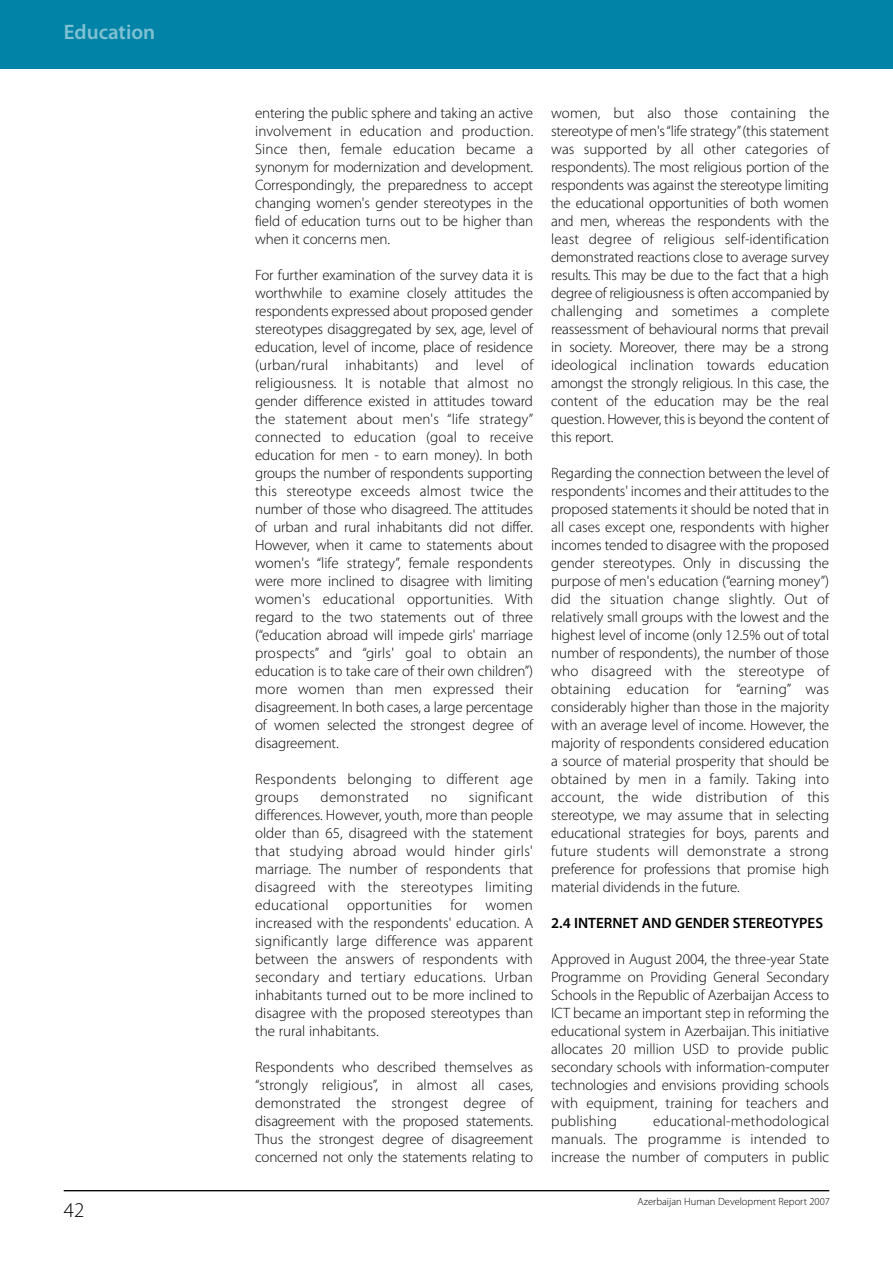
<style>
.page{position:relative;width:893px;height:1263px;background:#fff}
.page>*{position:absolute;margin:0;border:0;box-sizing:border-box;transform-origin:0 0}
.t1{font:600 21px "Myriad Pro";color:#80c1d3}
.t2{font:300 21px "Myriad Pro";color:#000}
.t3{font:300 15px/18px "Myriad Pro";letter-spacing:-.005em;color:#000;text-align:justify}
.t4{font:300 15px/18px "Myriad Pro";letter-spacing:.02em;color:#000}
.t5{font:600 15px "Myriad Pro";color:#000}
.t6{font:300 10.5px "Myriad Pro";color:#000}
</style>
<div class="page">
<hr style="left:64px;top:1190px;width:765px;height:1px;background:#000">
<div style="left:0;top:0;width:893px;height:68px;background:#0083a6"></div>
<h1 class="t1" style="left:64px;top:24px;width:93px">Education</h1>
<h1 class="t2" style="left:64px;top:1202px;width:22px">42</h1>
<p class="t3" style="left:255px;top:105px;width:280px">entering the public sphere and taking an active involvement in education and production.<br>Since then, female education became a synonym for modernization and development.<br>Correspondingly, the preparedness to accept changing women's gender stereotypes in the field of education turns out to be higher than when it concerns men.</p>
<p class="t3" style="left:255px;top:267px;width:280px">For further examination of the survey data it is worthwhile to examine closely attitudes the respondents expressed about proposed gender stereotypes disaggregated by sex, age, level of education, level of income, place of residence (urban/rural inhabitants) and level of religiousness. It is notable that almost no gender difference existed in attitudes toward the statement about men's “life strategy” connected to education (goal to receive education for men - to earn money). In both groups the number of respondents supporting this stereotype exceeds almost twice the number of those who disagreed. The attitudes of urban and rural inhabitants did not differ.<br>However, when it came to statements about women's “life strategy”, female respondents were more inclined to disagree with limiting women's educational opportunities. With regard to the two statements out of three (“education abroad will impede girls' marriage prospects” and “girls' goal to obtain an education is to take care of their own children”) more women than men expressed their disagreement. In both cases, a large percentage of women selected the strongest degree of disagreement.</p>
<p class="t4" style="left:255px;top:771px;width:279px">Respondents belonging to different age groups</p>
<p class="t3" style="left:255px;top:789px;width:280px;text-indent:214px">significant differences. However, youth, more than people older than 65, disagreed with the statement that studying abroad would hinder girls' marriage. The number of respondents that disagreed with the stereotypes limiting educational opportunities for women increased with the respondents' education. A significantly large difference was apparent between the answers of respondents with secondary and tertiary educations. Urban inhabitants turned out to be more inclined to disagree with the proposed stereotypes than the rural inhabitants.</p>
<p class="t3" style="left:255px;top:1059px;width:280px">Respondents who described themselves as “strongly religious”, in almost all cases, demonstrated the strongest degree of disagreement with the proposed statements.<br>Thus the strongest degree of disagreement concerned not only the statements relating to</p>
<p class="t4" style="left:321px;top:789px;width:90px">demonstrated</p>
<p class="t3" style="left:431px;top:789px;width:18px">no</p>
<p class="t3" style="left:551px;top:105px;width:280px">women, but also those containing the stereotype of men's “life strategy”(this statement was supported by all other categories of respondents). The most religious portion of the respondents was against the stereotype limiting the educational opportunities of both women and men, whereas the respondents with the least degree of religious self-identification demonstrated reactions close to average survey results. This may be due to the fact that a high degree of religiousness is often accompanied by challenging and sometimes a complete reassessment of behavioural norms that prevail in society. Moreover, there may be a strong ideological inclination towards education amongst the strongly religious. In this case, the content of the education may be the real question. However, this is beyond the content of this report.</p>
<p class="t3" style="left:551px;top:465px;width:280px">Regarding the connection between the level of respondents' incomes and their attitudes to the proposed statements it should be noted that in all cases except one, respondents with higher incomes tended to disagree with the proposed gender stereotypes. Only in discussing the purpose of men's education (“earning money”) did the situation change slightly. Out of relatively small groups with the lowest and the highest level of income (only 12.5% out of total number of respondents), the number of those who disagreed with the stereotype of obtaining education for “earning” was considerably higher than those in the majority with an average level of income. However, the majority of respondents considered education a source of material prosperity that should be obtained by men in a family. Taking into account, the wide distribution of this stereotype, we may assume that in selecting educational strategies for boys, parents and future students will demonstrate a strong preference for professions that promise high material dividends in the future.</p>
<p class="t5" style="left:551px;top:917px;width:273px">2.4 INTERNET AND GENDER STEREOTYPES</p>
<p class="t3" style="left:551px;top:951px;width:280px">Approved in August 2004, the three-year State Programme on Providing General Secondary Schools in the Republic of Azerbaijan Access to ICT became an important step in reforming the educational system in Azerbaijan. This initiative allocates 20 million USD to provide public secondary schools with information-computer technologies and envisions providing schools with equipment, training for teachers and publishing</p>
<p class="t3" style="left:551px;top:1113px;width:280px;text-indent:102px">educational-methodological manuals. The programme is intended to increase the number of computers in public</p>
<p class="t6" style="left:638px;top:1197px;width:194px">Azerbaijan Human Development Report 2007</p>
</div>
